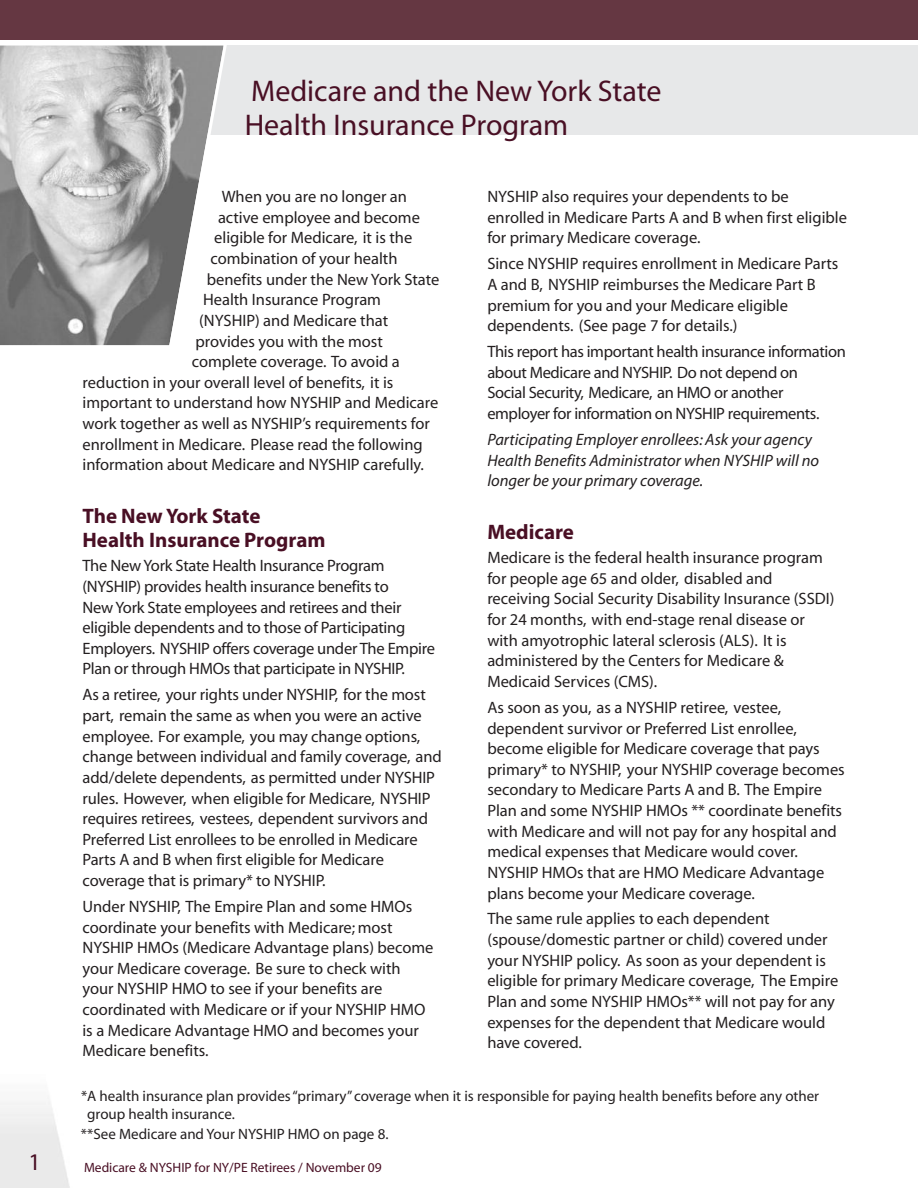
<style>
.page{position:relative;width:918px;height:1188px;background:#fff}
.page>*{position:absolute;margin:0;border:0;box-sizing:border-box;transform-origin:0 0}
.t1{font:30px/34.5px "Myriad";color:#490f24}
.t2{font:24px "Myriad";color:#490f24}
.t3{font:700 21px/24px "Myriad";color:#490f24}
.t4{font:16.5px/20.7px "Myriad";color:#231f20}
.t5{font:16.5px/20.7px "Myriad";letter-spacing:-.02em;color:#231f20}
.t6{font:italic 16.5px/20.7px "Myriad";color:#231f20}
.t7{font:15px/18px "Myriad";color:#231f20}
.t8{font:13.5px "Myriad";color:#490f24}
</style>
<div class="page">
<div style="left:0;top:0;width:918px;height:40px;background:#653742"></div>
<div style="left:0;top:45px;width:918px;height:90px;background:#e7e8e9"></div>
<svg style="left:0;top:45px;width:227px;height:301px"></svg>
<h2 class="t2" style="left:28px;top:1153px;width:14px">1</h2>
<h1 class="t1" style="left:245px;top:76px;width:418px">Medicare and the New York State<br>Health Insurance Program</h1>
<p class="t4" style="left:222px;top:188px;width:187px">When you are no longer an</p>
<p class="t4" style="left:218px;top:208px;width:203px">active employee and become</p>
<p class="t4" style="left:214px;top:229px;width:199px">eligible for Medicare, it is the</p>
<p class="t4" style="left:211px;top:250px;width:189px">combination of your health</p>
<p class="t4" style="left:207px;top:270px;width:234px">benefits under the New York State</p>
<p class="t4" style="left:203px;top:291px;width:179px">Health Insurance Program</p>
<p class="t4" style="left:199px;top:312px;width:190px">(NYSHIP) and Medicare that</p>
<p class="t4" style="left:196px;top:332px;width:189px">provides you with the most</p>
<p class="t4" style="left:192px;top:353px;width:210px">complete coverage. To avoid a</p>
<p class="t4" style="left:83px;top:373px;width:312px">reduction in your overall level of benefits, it is</p>
<p class="t4" style="left:83px;top:394px;width:357px">important to understand how NYSHIP and Medicare</p>
<p class="t4" style="left:83px;top:415px;width:349px">work together as well as NYSHIP’s requirements for</p>
<p class="t4" style="left:83px;top:435px;width:342px">enrollment in Medicare. Please read the following</p>
<p class="t4" style="left:83px;top:456px;width:343px">information about Medicare and NYSHIP carefully.</p>
<p class="t3" style="left:82px;top:506px;width:244px">The New York State<br>Health Insurance Program</p>
<p class="t4" style="left:82px;top:557px;width:354px">The NewYork State Health Insurance Program (NYSHIP) provides health insurance benefits to NewYork State employees and retirees and their eligible dependents and to those of Participating Employers. NYSHIP offers coverage under The Empire Plan or through HMOs that participate in NYSHIP.</p>
<p class="t4" style="left:82px;top:686px;width:361px">As a retiree, your rights under NYSHIP, for the most part, remain the same as when you were an active employee. For example, you may change options, change between individual and family coverage, and add/delete dependents, as permitted under NYSHIP rules. However, when eligible for Medicare, NYSHIP requires retirees, vestees, dependent survivors and Preferred List enrollees to be enrolled in Medicare Parts A and B when first eligible for Medicare coverage that is primary* to NYSHIP.</p>
<p class="t4" style="left:82px;top:897px;width:353px">Under NYSHIP, The Empire Plan and some HMOs coordinate your benefits with Medicare; most NYSHIP HMOs (Medicare Advantage plans) become your Medicare coverage. Be sure to check with your NYSHIP HMO to see if your benefits are coordinated with Medicare or if your NYSHIP HMO is a Medicare Advantage HMO and becomes your Medicare benefits.</p>
<p class="t4" style="left:487px;top:188px;width:361px">NYSHIP also requires your dependents to be enrolled in Medicare Parts A and B when first eligible for primary Medicare coverage.</p>
<p class="t4" style="left:487px;top:255px;width:353px">Since NYSHIP requires enrollment in Medicare Parts A and B, NYSHIP reimburses the Medicare Part B premium for you and your Medicare eligible dependents. (See page 7 for details.)</p>
<p class="t5" style="left:487px;top:343px;width:360px">This report has important health insurance information about Medicare and NYSHIP. Do not depend on<br>Social Security, Medicare, an HMO or another employer for information on NYSHIP requirements.</p>
<p class="t6" style="left:487px;top:431px;width:333px">Participating Employer enrollees: Ask your agency<br>Health Benefits Administrator when NYSHIP will no longer be your primary coverage.</p>
<p class="t3" style="left:487px;top:522px;width:88px">Medicare</p>
<p class="t4" style="left:487px;top:549px;width:349px">Medicare is the federal health insurance program for people age 65 and older, disabled and receiving Social Security Disability Insurance (SSDI) for 24 months, with end-stage renal disease or with amyotrophic lateral sclerosis (ALS). It is administered by the Centers for Medicare &amp; Medicaid Services (CMS).</p>
<p class="t4" style="left:487px;top:698px;width:359px">As soon as you, as a NYSHIP retiree, vestee, dependent survivor or Preferred List enrollee, become eligible for Medicare coverage that pays primary* to NYSHIP, your NYSHIP coverage becomes secondary to Medicare Parts A and B. The Empire Plan and some NYSHIP HMOs ** coordinate benefits with Medicare and will not pay for any hospital and medical expenses that Medicare would cover.<br>NYSHIP HMOs that are HMO Medicare Advantage plans become your Medicare coverage.</p>
<p class="t4" style="left:487px;top:910px;width:352px">The same rule applies to each dependent (spouse/domestic partner or child) covered under your NYSHIP policy. As soon as your dependent is eligible for primary Medicare coverage, The Empire Plan and some NYSHIP HMOs** will not pay for any expenses for the dependent that Medicare would have covered.</p>
<p class="t7" style="left:87px;top:1088px;width:734px;text-indent:-6px">*A health insurance plan provides“primary” coverage when it is responsible for paying health benefits before any other group health insurance.</p>
<p class="t7" style="left:81px;top:1126px;width:309px">**See Medicare and Your NYSHIP HMO on page 8.</p>
<p class="t8" style="left:84px;top:1163px;width:299px">Medicare &amp; NYSHIP for NY/PE Retirees / November 09</p>
</div>
